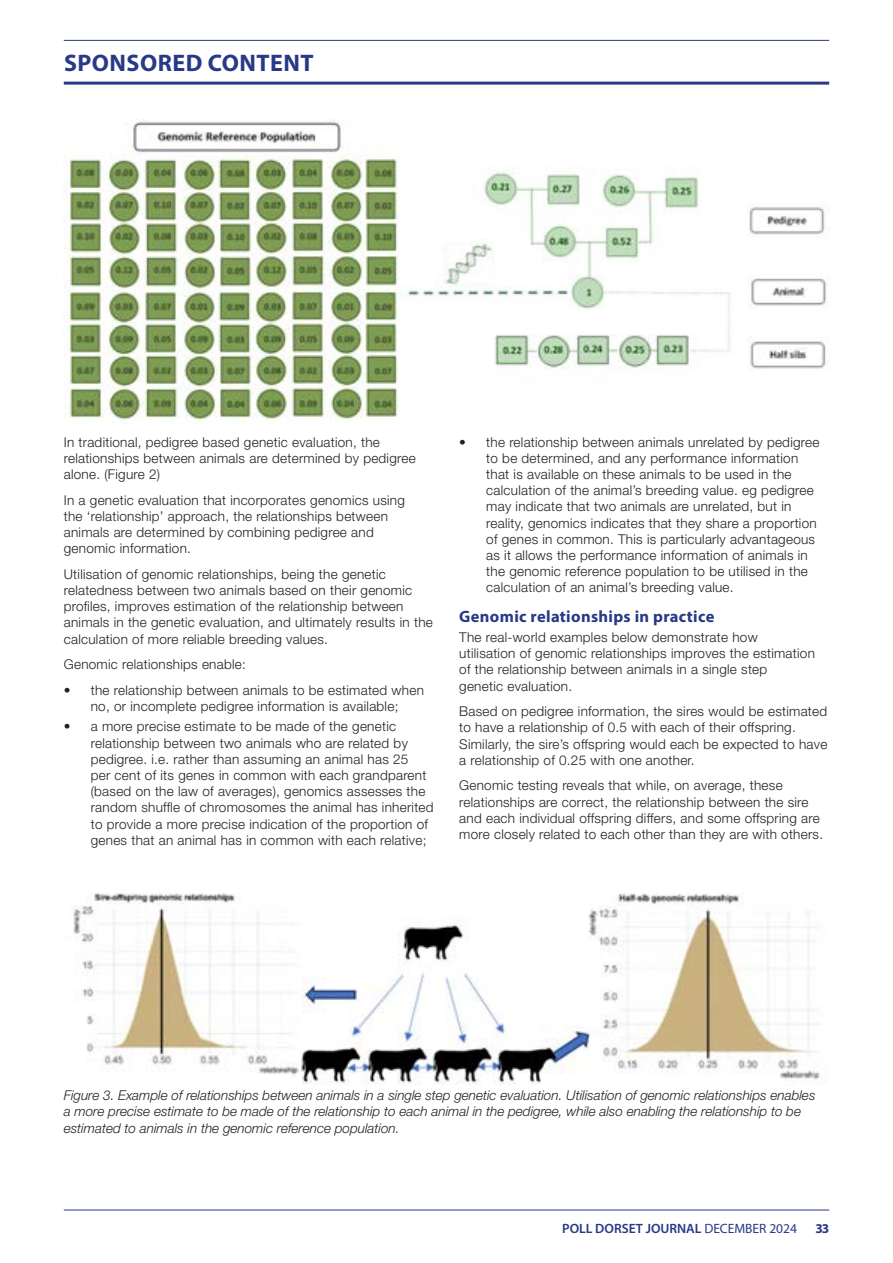
<style>
.page{position:relative;width:893px;height:1263px;background:#fff}
.page>*{position:absolute;margin:0;border:0;box-sizing:border-box;transform-origin:0 0}
.TOP_HEADER{font:700 24px "Myriad Pro";letter-spacing:.02em;color:#283986}
.Index_Heading{font:700 16.5px "Myriad Pro";letter-spacing:.02em;color:#283986}
.BODY{font:300 13.5px/16.2px "Helvetica Neue LT Std";letter-spacing:.02em;color:#231f20}
.Photo_Caption{font:italic 300 13.5px/16.2px "Helvetica Neue LT Std";color:#231f20}
.t1{font:600 13.5px "Myriad Pro";color:#283986}
.t2{font:700 13.5px "Myriad Pro";color:#283986}
.s1{font-weight:400}
</style>
<div class="page">
<hr style="left:64px;top:40px;width:765px;height:1px;background:#283986">
<hr style="left:64px;top:1210px;width:765px;height:1px;background:#283986">
<hr style="left:64px;top:82px;width:765px;height:3px;background:#283986">
<img style="left:73px;top:893px;width:747px;height:192px">
<img style="left:64px;top:119px;width:763px;height:303px">
<p class="TOP_HEADER" style="left:64px;top:47px;width:251px">SPONSORED CONTENT</p>
<p class="BODY" style="left:64px;top:433px;width:353px">In traditional, pedigree based genetic evaluation, the relationships between animals are determined by pedigree alone. (Figure 2)</p>
<p class="BODY" style="left:64px;top:491px;width:343px">In a genetic evaluation that incorporates genomics using the ‘relationship’ approach, the relationships between animals are determined by combining pedigree and genomic information.</p>
<p class="BODY" style="left:64px;top:565px;width:371px">Utilisation of genomic relationships, being the genetic relatedness between two animals based on their genomic profiles, improves estimation of the relationship between animals in the genetic evaluation, and ultimately results in the calculation of more reliable breeding values.</p>
<p class="BODY" style="left:64px;top:656px;width:184px">Genomic relationships enable:</p>
<p class="BODY" style="left:64px;top:681px;width:362px;text-align:center">• the relationship between animals to be estimated when no, or incomplete pedigree information is available;</p>
<p class="BODY" style="left:91px;top:718px;width:344px;text-indent:-27px">• a more precise estimate to be made of the genetic relationship between two animals who are related by pedigree. i.e. rather than assuming an animal has 25<br>per cent of its genes in common with each grandparent (based on the law of averages), genomics assesses the random shuffle of chromosomes the animal has inherited to provide a more precise indication of the proportion of genes that an animal has in common with each relative;</p>
<p class="BODY" style="left:486px;top:433px;width:335px;text-indent:-27px">• the relationship between animals unrelated by pedigree to be determined, and any performance information that is available on these animals to be used in the calculation of the animal’s breeding value. eg pedigree may indicate that two animals are unrelated, but in reality, genomics indicates that they share a proportion of genes in common. This is particularly advantageous as it allows the performance information of animals in the genomic reference population to be utilised in the calculation of an animal’s breeding value.</p>
<p class="Index_Heading" style="left:459px;top:605px;width:257px">Genomic relationships in practice</p>
<p class="BODY" style="left:459px;top:629px;width:357px">The real-world examples below demonstrate how utilisation of genomic relationships improves the estimation of the relationship between animals in a single step<br>genetic evaluation.</p>
<p class="BODY" style="left:459px;top:703px;width:370px">Based on pedigree information, the sires would be estimated to have a relationship of 0.5 with each of their offspring.<br>Similarly, the sire’s offspring would each be expected to have a relationship of 0.25 with one another.</p>
<p class="BODY" style="left:459px;top:777px;width:365px">Genomic testing reveals that while, on average, these relationships are correct, the relationship between the sire and each individual offspring differs, and some offspring are more closely related to each other than they are with others.</p>
<p class="Photo_Caption" style="left:64px;top:1087px;width:753px">Figure 3. Example of relationships between animals in a single step genetic evaluation. Utilisation of genomic relationships enables a more precise estimate to be made of the relationship to each animal in the pedigree, while also enabling the relationship to be estimated to animals in the genomic reference population.</p>
<p class="t1" style="left:562px;top:1221px;width:236px">POLL DORSET JOURNAL <span class="s1">DECEMBER 2024</span></p>
<p class="t2" style="left:816px;top:1219px;width:15px">33</p>
</div>
